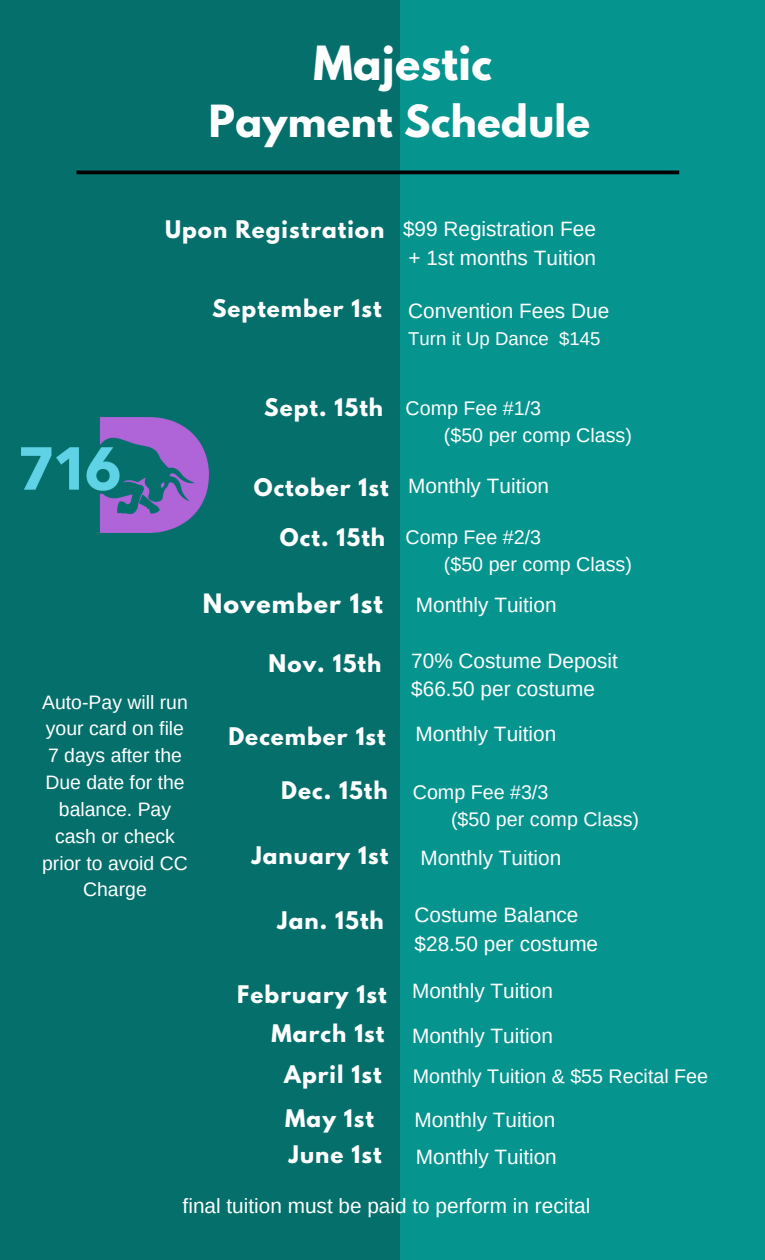
<style>
.page{position:relative;width:765px;height:1260px;background:#06948f}
.page>*{position:absolute;margin:0;border:0;box-sizing:border-box;transform-origin:0 0}
.t1{font:700 41.75px "League Spartan";letter-spacing:.01em;color:#fff}
.t2{font:700 39.25px "League Spartan";letter-spacing:.01em;color:#fff}
.t3{font:700 23.62px "League Spartan";letter-spacing:.05em;color:#fff}
.t4{font:700 21.5px "League Spartan";letter-spacing:.05em;color:#fff}
.t5{font:20.75px "Arimo";color:#fff}
.t6{font:19.75px "Arimo";color:#fff}
.t7{font:19.38px/26.9px "Arimo";color:#fff;text-align:center}
.t8{font:18.62px "Arimo";color:#fff}
</style>
<div class="page">
<div style="left:0;top:0;width:400px;height:1260px;background:#046f6b"></div>
<hr style="left:76px;top:171px;width:603px;height:3px;background:#000">
<img style="left:22px;top:418px;width:186px;height:114px">
<p class="t1" style="left:313px;top:42px;width:180px">Majestic</p>
<p class="t2" style="left:209px;top:102px;width:383px">Payment Schedule</p>
<h2 class="t4" style="left:165px;top:219px;width:221px">Upon Registration</h2>
<h2 class="t5" style="left:403px;top:218px;width:194px">$99 Registration Fee</h2>
<h2 class="t5" style="left:409px;top:246px;width:189px">+ 1st months Tuition</h2>
<p class="t4" style="left:212px;top:298px;width:171px">September 1st</p>
<p class="t5" style="left:408px;top:299px;width:202px">Convention Fees Due</p>
<p class="t8" style="left:408px;top:328px;width:194px">Turn it Up Dance $145</p>
<p class="t4" style="left:264px;top:396px;width:120px">Sept. 15th</p>
<p class="t6" style="left:406px;top:397px;width:137px">Comp Fee #1/3</p>
<p class="t6" style="left:444px;top:425px;width:190px">($50 per comp Class)</p>
<p class="t7" style="left:42px;top:688px;width:147px">Auto-Pay will run your card on file<br>7 days after the<br>Due date for the balance. Pay cash or check prior to avoid CC<br>Charge</p>
<p class="t4" style="left:254px;top:476px;width:136px">October 1st</p>
<h2 class="t5" style="left:408px;top:475px;width:142px">Monthly Tuition</h2>
<p class="t4" style="left:280px;top:526px;width:107px">Oct. 15th</p>
<p class="t6" style="left:406px;top:526px;width:137px">Comp Fee #2/3</p>
<p class="t6" style="left:444px;top:553px;width:190px">($50 per comp Class)</p>
<p class="t3" style="left:203px;top:592px;width:182px">November 1st</p>
<h2 class="t5" style="left:416px;top:593px;width:142px">Monthly Tuition</h2>
<h2 class="t4" style="left:269px;top:652px;width:114px">Nov. 15th</h2>
<h2 class="t5" style="left:411px;top:649px;width:208px">70% Costume Deposit</h2>
<h2 class="t5" style="left:411px;top:678px;width:185px">$66.50 per costume</h2>
<h1 class="t5" style="left:415px;top:723px;width:142px">Monthly Tuition</h1>
<h2 class="t4" style="left:228px;top:726px;width:159px">December 1st</h2>
<p class="t4" style="left:281px;top:780px;width:108px">Dec. 15th</p>
<p class="t6" style="left:413px;top:781px;width:137px">Comp Fee #3/3</p>
<p class="t6" style="left:451px;top:808px;width:190px">($50 per comp Class)</p>
<h2 class="t4" style="left:252px;top:845px;width:138px">January 1st</h2>
<h1 class="t5" style="left:420px;top:846px;width:142px">Monthly Tuition</h1>
<p class="t4" style="left:278px;top:909px;width:108px">Jan. 15th</p>
<p class="t5" style="left:415px;top:903px;width:165px">Costume Balance</p>
<p class="t5" style="left:415px;top:932px;width:185px">$28.50 per costume</p>
<p class="t5" style="left:412px;top:980px;width:142px">Monthly Tuition</p>
<p class="t5" style="left:412px;top:1024px;width:142px">Monthly Tuition</p>
<h2 class="t4" style="left:237px;top:984px;width:151px">February 1st</h2>
<h2 class="t4" style="left:272px;top:1022px;width:114px">March 1st</h2>
<h2 class="t4" style="left:284px;top:1064px;width:99px">April 1st</h2>
<p class="t6" style="left:413px;top:1065px;width:297px">Monthly Tuition &amp; $55 Recital Fee</p>
<h2 class="t4" style="left:285px;top:1107px;width:90px">May 1st</h2>
<p class="t5" style="left:414px;top:1108px;width:142px">Monthly Tuition</p>
<h2 class="t4" style="left:289px;top:1144px;width:94px">June 1st</h2>
<p class="t5" style="left:416px;top:1145px;width:142px">Monthly Tuition</p>
<p class="t5" style="left:183px;top:1194px;width:409px">final tuition must be paid to perform in recital</p>
</div>
